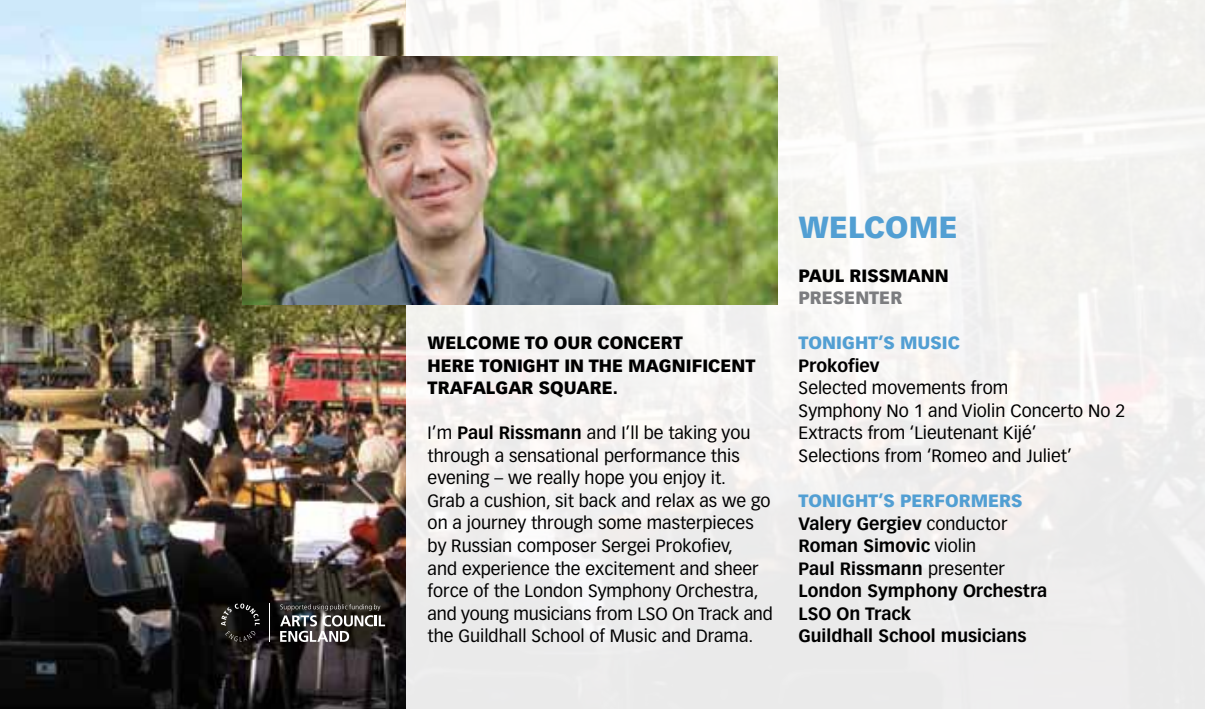
<style>
.page{position:relative;width:1205px;height:709px;background:#fff}
.page>*{position:absolute;margin:0;border:0;box-sizing:border-box;transform-origin:0 0}
.t1{font:900 30px "Vectora LH";color:#529fd3}
.t2{font:17.5px/22.5px "Vectora LH";color:#000}
.t3{font:700 17.5px/22.5px "Vectora LH";color:#000}
.t4{font:900 17.5px/22.5px "Vectora LH";color:#000}
.t5{font:900 17.5px "Vectora LH";color:#529fd3}
.t6{font:900 17.5px "Vectora LH";color:#7b7c7f}
.s1{font-weight:700}
.s2{font-weight:400}
</style>
<div class="page">
<img style="left:0;top:0;width:406px;height:709px">
<div style="left:406px;top:0;width:799px;height:709px;background:#f2f1ef"></div>
<img style="left:242px;top:57px;width:535px;height:247px">
<svg style="left:280px;top:604px;width:105px;height:38px;background:#5d5a58"></svg>
<svg style="left:221px;top:603px;width:39px;height:38px"></svg>
<hr style="left:270px;top:603px;width:1px;height:39px;background:#fff">
<p class="t4" style="left:428px;top:332px;width:329px">WELCOME TO OUR CONCERT<br>HERE TONIGHT IN THE MAGNIFICENT<br>TRAFALGAR SQUARE.</p>
<p class="t2" style="left:428px;top:422px;width:347px">I’m <span class="s1">Paul Rissmann</span> and I’ll be taking you through a sensational performance this evening – we really hope you enjoy it.<br>Grab a cushion, sit back and relax as we go on a journey through some masterpieces by Russian composer Sergei Prokofiev,<br>and experience the excitement and sheer force of the London Symphony Orchestra, and young musicians from LSO On Track and the Guildhall School of Music and Drama.</p>
<h1 class="t1" style="left:798px;top:209px;width:53px">WELCOME</h1>
<p class="t4" style="left:798px;top:264px;width:152px">PAUL RISSMANN</p>
<p class="t6" style="left:798px;top:287px;width:105px">PRESENTER</p>
<p class="t5" style="left:798px;top:332px;width:13px">TONIGHT</p>
<p class="t5" style="left:878px;top:332px;width:73px">’S MUSIC</p>
<p class="t3" style="left:798px;top:354px;width:83px">Prokofiev</p>
<p class="t2" style="left:798px;top:377px;width:328px">Selected movements from<br>Symphony No 1 and Violin Concerto No 2<br>Extracts from ‘Lieutenant Kijé’<br>Selections from ‘Romeo and Juliet’</p>
<p class="t5" style="left:798px;top:490px;width:13px">TONIGHT</p>
<p class="t5" style="left:878px;top:490px;width:47px">’S PERFORMER</p>
<p class="t5" style="left:1011px;top:490px;width:13px">S</p>
<p class="t3" style="left:798px;top:512px;width:250px">Valery Gergiev <span class="s2">conductor<br></span>Roman Simovic <span class="s2">violin<br></span>Paul Rissmann <span class="s2">presenter<br></span>London Symphony Orchestra<br>LSO On Track<br>Guildhall School musicians</p>
</div>
